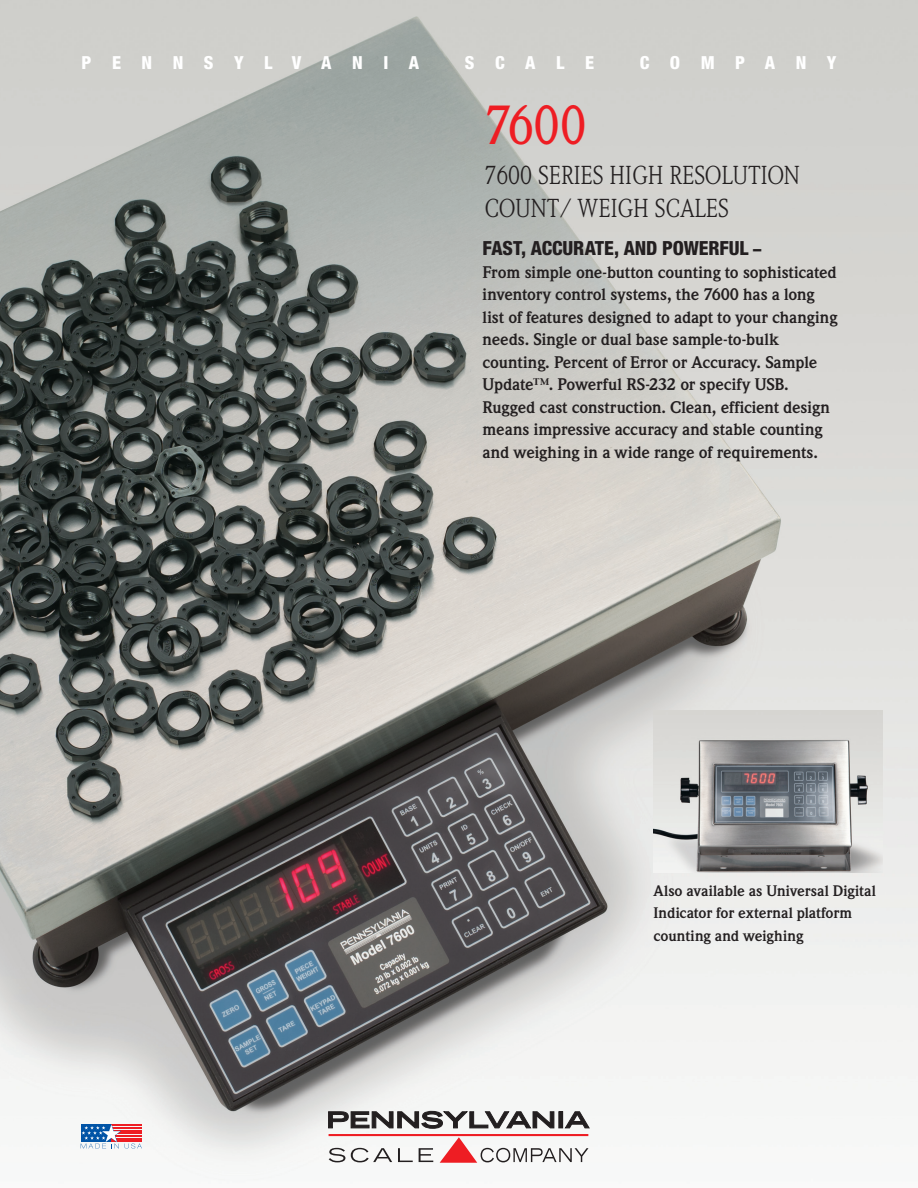
<style>
.page{position:relative;width:918px;height:1188px;background:#fff}
.page>*{position:absolute;margin:0;border:0;box-sizing:border-box;transform-origin:0 0}
.Headline_1{font:500 54px "Weidemann";color:#ee1d23;scale:.9 1}
.Headline_2{font:25.5px/33px "Weidemann";color:#231f20;scale:.9 1}
.Body_Copy_1{font:800 condensed 19.5px "Helvetica Neue";letter-spacing:-.01em;color:#231f20}
.t1{font:800 condensed 18px "Helvetica Neue";letter-spacing:1.14em;color:#fff}
.Body_Copy_1-2{font:700 16.5px/22.5px "Weidemann";letter-spacing:-.005em;color:#231f20}
.Body_Copy_1-3{font:700 15px/22.5px "Weidemann";color:#231f20}
.s1{font-weight:900;font-size:16.5px}
</style>
<div class="page">
<img style="left:0;top:0;width:918px;height:1163px">
<svg style="left:81px;top:1125px;width:61px;height:24px"></svg>
<svg style="left:328px;top:1111px;width:226px;height:18px"></svg>
<div style="left:559px;top:1112px;width:4px;height:16px;border:1px solid #231f20"></div>
<svg style="left:565px;top:1111px;width:25px;height:17px"></svg>
<svg style="left:329px;top:1148px;width:16px;height:14px"></svg>
<svg style="left:351px;top:1148px;width:41px;height:14px"></svg>
<svg style="left:398px;top:1148px;width:15px;height:14px"></svg>
<svg style="left:419px;top:1148px;width:14px;height:14px"></svg>
<svg style="left:440px;top:1137px;width:148px;height:26px"></svg>
<hr style="left:329px;top:1134px;width:259px;height:2px;background:#ee1d23">
<img style="left:653px;top:711px;width:230px;height:162px">
<p class="t1" style="left:81px;top:51px;width:339px">PENNSYLVANIA</p>
<p class="t1" style="left:465px;top:51px;width:131px">SCALE</p>
<p class="t1" style="left:640px;top:51px;width:198px">COMPANY</p>
<p class="Headline_1" style="left:484px;top:94px;width:115px">7600</p>
<p class="Headline_2" style="left:484px;top:159px;width:352px">7600 SERIES HIGH RESOLUTION<br>COUNT/ WEIGH SCALES</p>
<p class="Body_Copy_1" style="left:483px;top:236px;width:280px">FAST, ACCURATE, AND POWERFUL <span class="s1">–</span></p>
<p class="Body_Copy_1-2" style="left:483px;top:261px;width:356px">From simple one-button counting to sophisticated inventory control systems, the 7600 has a long list of features designed to adapt to your changing needs. Single or dual base sample-to-bulk counting. Percent of Error or Accuracy. Sample Update™. Powerful RS-232 or specify USB.<br>Rugged cast construction. Clean, efficient design means impressive accuracy and stable counting and weighing in a wide range of requirements.</p>
<p class="Body_Copy_1-3" style="left:653px;top:880px;width:224px">Also available as Universal Digital<br>Indicator for external platform counting and weighing</p>
</div>
